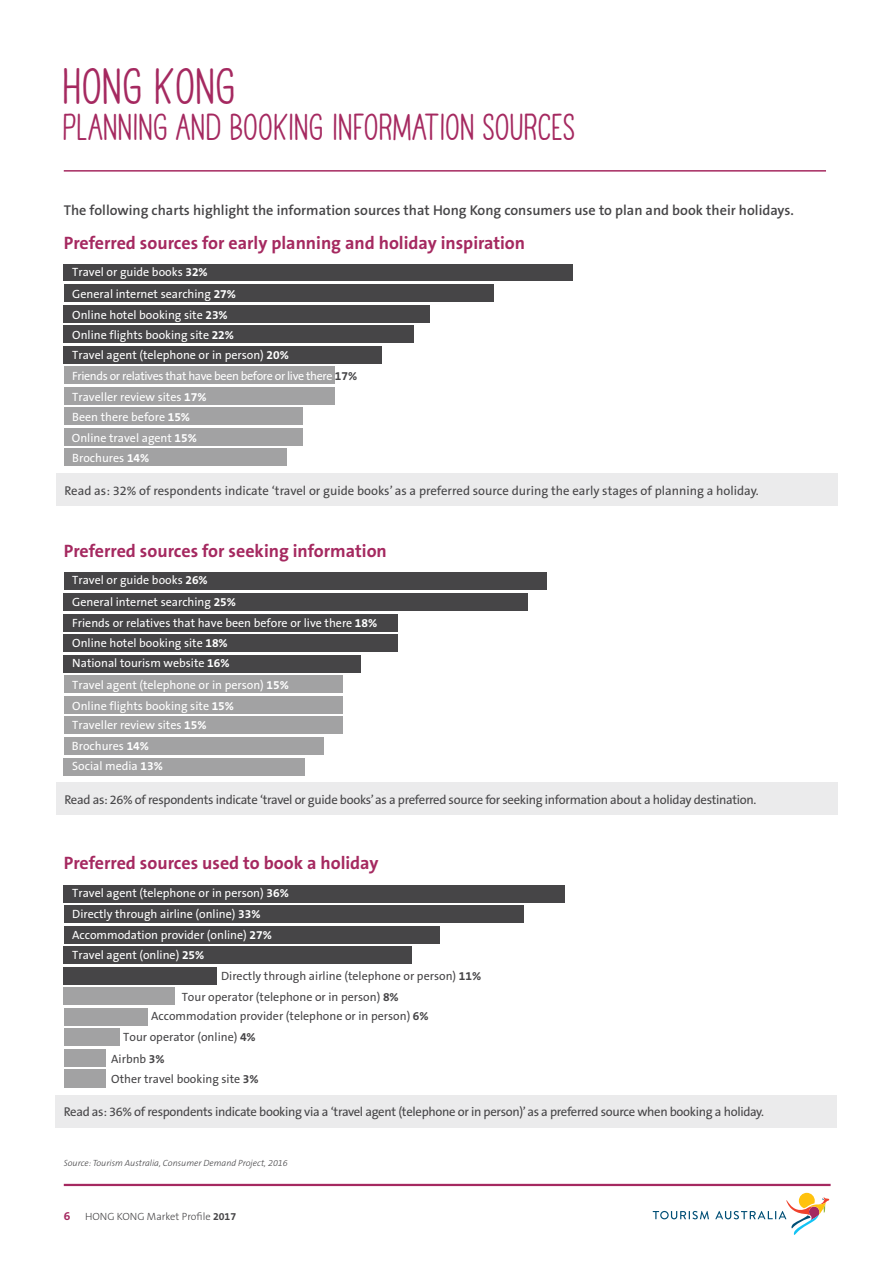
<style>
.page{position:relative;width:893px;height:1263px;background:#fff}
.page>*{position:absolute;margin:0;border:0;box-sizing:border-box;transform-origin:0 0}
.t1{font:700 45px "TAHAVEANICEDAY Basic";color:#a52960}
.t2{font:700 33px "TAHAVEANICEDAY Basic";color:#a52960}
.t3{font:700 18px "The Sans B7";color:#a52960}
.t4{font:600 14.25px "The Sans B6";color:#464547}
.t5{font:12.75px "The Sans B5 Plain";letter-spacing:-.025em;color:#464547}
.t6{font:12.75px "The Sans B5 Plain";color:#464547}
.t7{font:12px/20.7px "The Sans B5 Plain";color:#fff}
.t8{font:12px/19.5px "The Sans B5 Plain";color:#464547;text-align:center}
.t9{font:12px/21px "The Sans B5 Plain";letter-spacing:-.03em;color:#fff}
.t10{font:300 10.5px "The Sans B3";color:#464547}
.t11{font:italic 300 9px "The Sans B3";color:#464547}
.s1{font-family:"The Sans B7";font-weight:700}
.s2{font-family:"The Sans B7";font-weight:700;color:#464547}
.s3{font-family:"The Sans B7";font-weight:700;font-size:12px;color:#a52960}
</style>
<div class="page">
<hr style="left:64px;top:1184px;width:767px;height:2px;background:#a52960">
<svg style="left:653px;top:1211px;width:56px;height:8px"></svg>
<svg style="left:715px;top:1193px;width:114px;height:42px"></svg>
<hr style="left:64px;top:170px;width:762px;height:2px;background:#a52960">
<div style="left:64px;top:449px;width:223px;height:17px;background:#a2a2a3"></div>
<div style="left:64px;top:428px;width:238px;height:17px;background:#a2a2a3"></div>
<div style="left:64px;top:408px;width:238px;height:17px;background:#a2a2a3"></div>
<div style="left:64px;top:387px;width:270px;height:17px;background:#a2a2a3"></div>
<div style="left:64px;top:367px;width:270px;height:17px;background:#a2a2a3"></div>
<div style="left:64px;top:346px;width:318px;height:17px;background:#464547"></div>
<div style="left:64px;top:326px;width:350px;height:17px;background:#464547"></div>
<div style="left:64px;top:305px;width:366px;height:17px;background:#464547"></div>
<div style="left:64px;top:285px;width:429px;height:17px;background:#464547"></div>
<div style="left:64px;top:264px;width:509px;height:17px;background:#464547"></div>
<div style="left:64px;top:758px;width:241px;height:17px;background:#a2a2a3"></div>
<div style="left:64px;top:737px;width:260px;height:17px;background:#a2a2a3"></div>
<div style="left:64px;top:717px;width:278px;height:17px;background:#a2a2a3"></div>
<div style="left:64px;top:696px;width:278px;height:17px;background:#a2a2a3"></div>
<div style="left:64px;top:676px;width:278px;height:17px;background:#a2a2a3"></div>
<div style="left:64px;top:655px;width:297px;height:17px;background:#464547"></div>
<div style="left:64px;top:634px;width:334px;height:18px;background:#464547"></div>
<div style="left:64px;top:614px;width:334px;height:17px;background:#464547"></div>
<div style="left:64px;top:593px;width:464px;height:17px;background:#464547"></div>
<div style="left:64px;top:573px;width:483px;height:17px;background:#464547"></div>
<div style="left:64px;top:1069px;width:42px;height:18px;background:#a2a2a3"></div>
<div style="left:64px;top:1049px;width:42px;height:17px;background:#a2a2a3"></div>
<div style="left:64px;top:1028px;width:55px;height:17px;background:#a2a2a3"></div>
<div style="left:64px;top:1008px;width:83px;height:17px;background:#a2a2a3"></div>
<div style="left:64px;top:988px;width:111px;height:17px;background:#a2a2a3"></div>
<div style="left:64px;top:967px;width:153px;height:17px;background:#464547"></div>
<div style="left:64px;top:947px;width:348px;height:17px;background:#464547"></div>
<div style="left:64px;top:926px;width:376px;height:17px;background:#464547"></div>
<div style="left:64px;top:906px;width:459px;height:17px;background:#464547"></div>
<div style="left:64px;top:885px;width:501px;height:17px;background:#464547"></div>
<div style="left:56px;top:473px;width:782px;height:33px;background:#ebebec"></div>
<div style="left:56px;top:783px;width:782px;height:32px;background:#ebebec"></div>
<div style="left:55px;top:1095px;width:782px;height:32px;background:#ebebec"></div>
<h1 class="t1" style="left:64px;top:60px;width:176px">HONG KONG</h1>
<h2 class="t2" style="left:64px;top:107px;width:514px">PLANNING AND BOOKING INFORMATION SOURCES</h2>
<p class="t4" style="left:64px;top:202px;width:732px">The following charts highlight the information sources that Hong Kong consumers use to plan and book their holidays.</p>
<h3 class="t3" style="left:64px;top:234px;width:463px">Preferred sources for early planning and holiday inspiration</h3>
<p class="t7" style="left:72px;top:262px;width:218px">Travel or guide books <span class="s1">32%<br></span>General internet searching <span class="s1">27%<br></span>Online hotel booking site <span class="s1">23%<br></span>Online flights booking site <span class="s1">22%<br></span>Travel agent (telephone or in person) <span class="s1">20%</span></p>
<p class="t9" style="left:72px;top:366px;width:286px">Friends or relatives that have been before or live there <span class="s2">17%<br></span>Traveller review sites <span class="s1">17%</span></p>
<p class="t7" style="left:72px;top:407px;width:126px">Been there before <span class="s1">15%<br></span>Online travel agent <span class="s1">15%</span></p>
<p class="t7" style="left:72px;top:448px;width:79px">Brochures <span class="s1">14%</span></p>
<p class="t6" style="left:65px;top:484px;width:696px">Read as: 32% of respondents indicate ‘travel or guide books’ as a preferred source during the early stages of planning a holiday.</p>
<h3 class="t3" style="left:64px;top:541px;width:325px">Preferred sources for seeking information</h3>
<p class="t7" style="left:72px;top:570px;width:306px">Travel or guide books <span class="s1">26%<br></span>General internet searching <span class="s1">25%<br></span>Friends or relatives that have been before or live there <span class="s1">18% </span>Online hotel booking site <span class="s1">18%<br></span>National tourism website <span class="s1">16%</span></p>
<p class="t7" style="left:72px;top:675px;width:218px">Travel agent (telephone or in person) <span class="s1">15%<br></span>Online flights booking site <span class="s1">15%</span></p>
<p class="t7" style="left:72px;top:715px;width:136px">Traveller review sites <span class="s1">15%<br></span>Brochures <span class="s1">14%</span></p>
<p class="t7" style="left:72px;top:756px;width:92px">Social media <span class="s1">13%</span></p>
<p class="t5" style="left:65px;top:793px;width:693px">Read as: 26% of respondents indicate ‘travel or guide books’ as a preferred source for seeking information about a holiday destination.</p>
<h3 class="t3" style="left:64px;top:854px;width:316px">Preferred sources used to book a holiday</h3>
<p class="t7" style="left:72px;top:883px;width:218px">Travel agent (telephone or in person) <span class="s1">36%</span></p>
<p class="t7" style="left:72px;top:904px;width:190px">Directly through airline (online) <span class="s1">33%</span></p>
<p class="t7" style="left:72px;top:925px;width:201px">Accommodation provider (online) <span class="s1">27%</span></p>
<p class="t7" style="left:72px;top:945px;width:134px">Travel agent (online) <span class="s1">25%</span></p>
<p class="t8" style="left:221px;top:966px;width:261px">Directly through airline (telephone or person) <span class="s1">11%</span></p>
<p class="t8" style="left:151px;top:987px;width:279px">Tour operator (telephone or in person) <span class="s1">8%<br></span>Accommodation provider (telephone or in person) <span class="s1">6%</span></p>
<p class="t8" style="left:123px;top:1028px;width:134px">Tour operator (online) <span class="s1">4%</span></p>
<p class="t8" style="left:111px;top:1069px;width:149px">Other travel booking site <span class="s1">3%</span></p>
<p class="t8" style="left:111px;top:1049px;width:55px">Airbnb <span class="s1">3%</span></p>
<p class="t5" style="left:64px;top:1105px;width:702px">Read as: 36% of respondents indicate booking via a ‘travel agent (telephone or in person)’ as a preferred source when booking a holiday.</p>
<p class="t11" style="left:64px;top:1158px;width:226px">Source: Tourism Australia, Consumer Demand Project, 2016</p>
<p class="t10" style="left:64px;top:1211px;width:174px"><span class="s3">6</span> HONG KONG Market Profile <span class="s1">2017</span></p>
</div>
